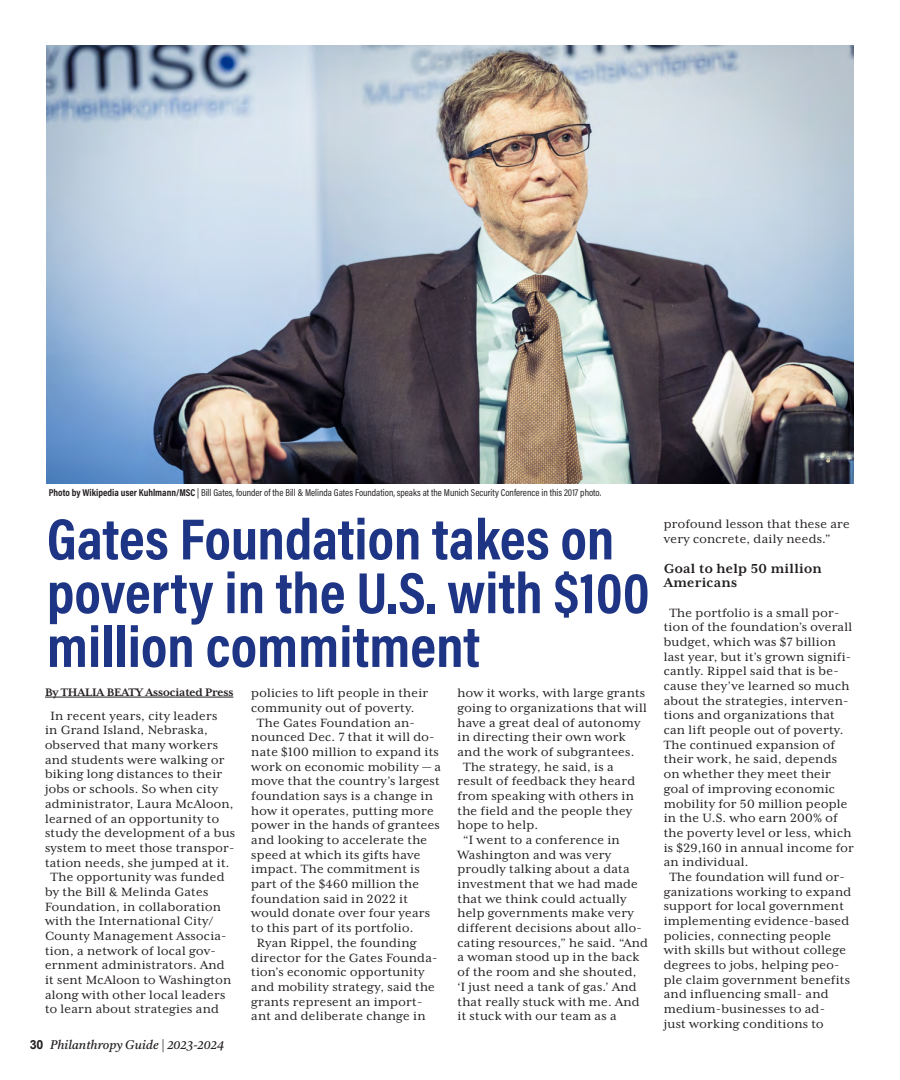
<style>
.page{position:relative;width:900px;height:1080px;background:#fff}
.page>*{position:absolute;margin:0;border:0;box-sizing:border-box;transform-origin:0 0}
.t1{font:58.75px/53.8px "Acumin Variable Concept";color:#1e3585}
.t2{font:700 15px/14.6px "Mrs Eaves XL Serif OT";letter-spacing:.02em;color:#231f20}
.t3{font:13.75px/14.6px "Mrs Eaves XL Serif OT";letter-spacing:.02em;color:#231f20}
.t4{font:italic 12.5px "Tiro Tamil";color:#231f20}
.t5{font:700 12.5px "Mrs Eaves XL Serif OT";letter-spacing:-.01em;color:#231f20}
.t6{font:10px "Acumin Pro Cond";color:#231f20}
.s1{font-weight:700}
.s2{font-family:"Arial";font-weight:700;font-style:normal}
</style>
<div class="page">
<img style="left:47px;top:46px;width:807px;height:438px">
<hr style="left:45px;top:697px;width:188px;height:1px;background:#231f20">
<p class="t6" style="left:49px;top:486px;width:554px"><span class="s1">Photo by Wikipedia user Kuhlmann/MSC</span> | Bill Gates, founder of the Bill &amp; Melinda Gates Foundation, speaks at the Munich Security Conference in this 2017 photo.</p>
<p class="t1" style="left:47px;top:510px;width:604px">Gates Foundation takes on poverty in the U.S. with $100 million commitment</p>
<p class="t5" style="left:45px;top:685px;width:190px">By THALIA BEATY Associated Press</p>
<p class="t3" style="left:45px;top:708px;width:192px;text-indent:6px">In recent years, city leaders<br>in Grand Island, Nebraska, observed that many workers and students were walking or biking long distances to their jobs or schools. So when city administrator, Laura McAloon, learned of an opportunity to study the development of a bus system to meet those transpor&shy;tation needs, she jumped at it.</p>
<p class="t3" style="left:45px;top:870px;width:188px;text-indent:6px">The opportunity was funded by the Bill &amp; Melinda Gates<br>Foundation, in collaboration with the International City/<br>County Management Associa&shy;tion, a network of local gov&shy;ernment administrators. And it sent McAloon to Washington along with other local leaders to learn about strategies and</p>
<p class="t4" style="left:30px;top:1036px;width:196px"><span class="s2">30</span> Philanthropy Guide | 2023-2024</p>
<p class="t3" style="left:251px;top:686px;width:179px">policies to lift people in their community out of poverty.</p>
<p class="t3" style="left:251px;top:715px;width:191px;text-indent:6px">The Gates Foundation an&shy;nounced Dec. 7 that it will do&shy;nate $100 million to expand its work on economic mobility — a move that the country’s largest foundation says is a change in how it operates, putting more power in the hands of grantees and looking to accelerate the speed at which its gifts have impact. The commitment is part of the $460 million the foundation said in 2022 it would donate over four years to this part of its portfolio.</p>
<p class="t3" style="left:251px;top:936px;width:188px;text-indent:6px">Ryan Rippel, the founding director for the Gates Founda&shy;tion’s economic opportunity and mobility strategy, said the grants represent an import&shy;ant and deliberate change in</p>
<p class="t3" style="left:458px;top:686px;width:191px">how it works, with large grants going to organizations that will have a great deal of autonomy in directing their own work and the work of subgrantees.</p>
<p class="t3" style="left:458px;top:759px;width:179px;text-indent:6px">The strategy, he said, is a result of feedback they heard from speaking with others in the field and the people they hope to help.</p>
<p class="t3" style="left:458px;top:833px;width:192px;text-indent:6px">“I went to a conference in<br>Washington and was very proudly talking about a data investment that we had made that we think could actually help governments make very different decisions about allo&shy;cating resources,” he said. “And a woman stood up in the back of the room and she shouted,<br>‘I just need a tank of gas.’ And that really stuck with me. And it stuck with our team as a</p>
<p class="t3" style="left:664px;top:517px;width:188px">profound lesson that these are very concrete, daily needs.”</p>
<p class="t2" style="left:664px;top:561px;width:160px">Goal to help 50 million<br>Americans</p>
<p class="t3" style="left:664px;top:605px;width:192px;text-indent:6px">The portfolio is a small por&shy;tion of the foundation’s overall budget, which was $7 billion last year, but it’s grown signifi&shy;cantly. Rippel said that is be&shy;cause they’ve learned so much about the strategies, interven&shy;tions and organizations that can lift people out of poverty.<br>The continued expansion of their work, he said, depends on whether they meet their goal of improving economic mobility for 50 million people in the U.S. who earn 200% of the poverty level or less, which is $29,160 in annual income for an individual.</p>
<p class="t3" style="left:664px;top:870px;width:189px;text-indent:6px">The foundation will fund or&shy;ganizations working to expand support for local government implementing evidence-based policies, connecting people with skills but without college degrees to jobs, helping peo&shy;ple claim government benefits and influencing small- and medium-businesses to ad-<br>just working conditions to</p>
</div>
